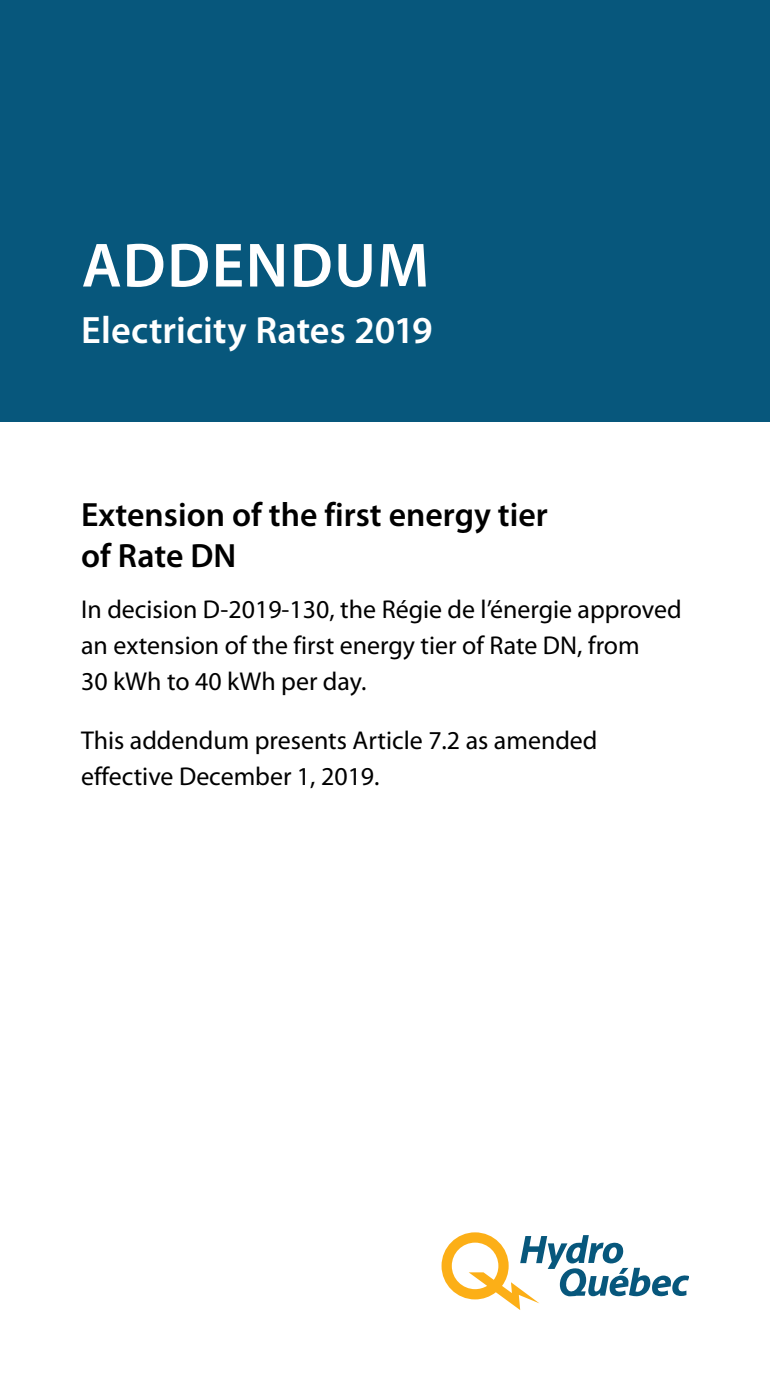
<style>
.page{position:relative;width:770px;height:1377px;background:#fff}
.page>*{position:absolute;margin:0;border:0;box-sizing:border-box;transform-origin:0 0}
.t1{font:600 63px "Myriad Pro";letter-spacing:.025em;color:#fff}
.t2{font:600 38.25px "Myriad Pro";color:#fff}
.t3{font:600 33.75px/40.5px "Myriad Pro";color:#000}
.t4{font:25.88px/36px "Myriad Pro";color:#000}
</style>
<div class="page">
<div style="left:0;top:0;width:770px;height:422px;background:#07577c"></div>
<svg style="left:441px;top:1232px;width:247px;height:78px"></svg>
<h1 class="t1" style="left:82px;top:231px;width:349px">ADDENDUM</h1>
<h1 class="t2" style="left:81px;top:309px;width:353px">Electricity Rates 2019</h1>
<h2 class="t3" style="left:81px;top:495px;width:468px">Extension of the first energy tier of Rate DN</h2>
<p class="t4" style="left:81px;top:592px;width:602px">In decision D-2019-130, the Régie de l’énergie approved an extension of the first energy tier of Rate DN, from<br>30 kWh to 40 kWh per day.</p>
<p class="t4" style="left:81px;top:723px;width:518px">This addendum presents Article 7.2 as amended effective December 1, 2019.</p>
</div>
